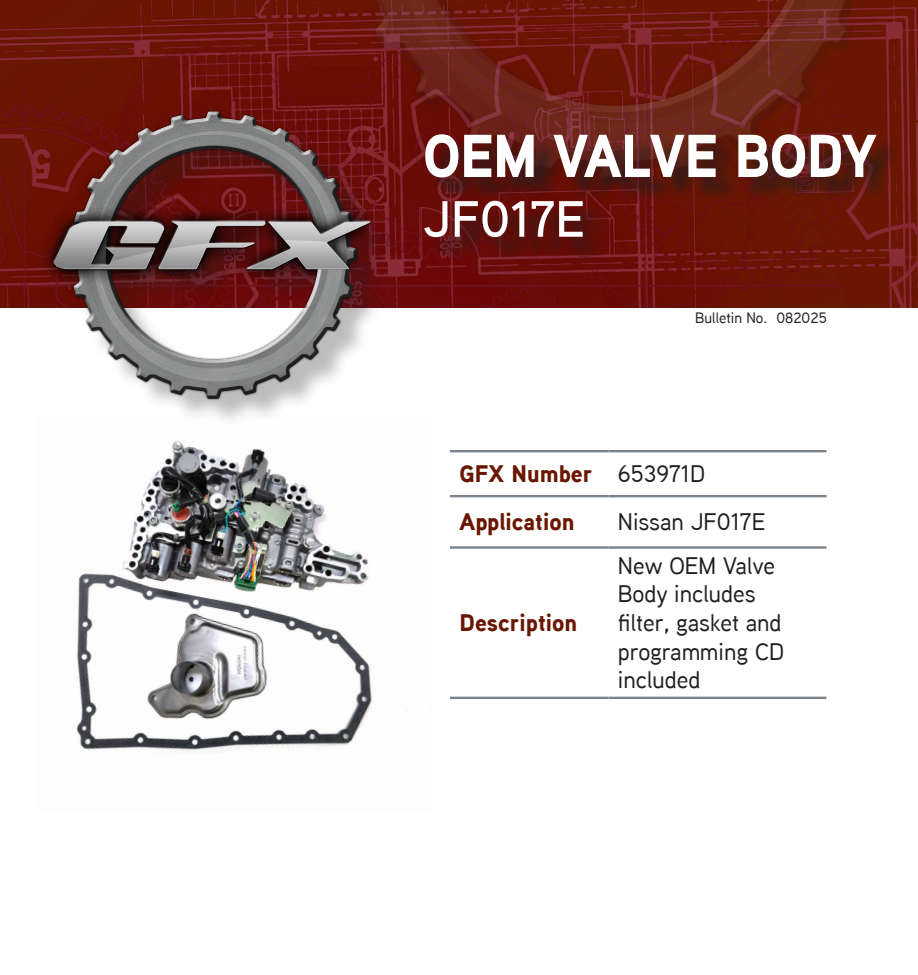
<style>
.page{position:relative;width:918px;height:975px;background:#fff}
.page>*{position:absolute;margin:0;border:0;box-sizing:border-box;transform-origin:0 0}
.t1{font:900 60.45px "Aaux Next";letter-spacing:-.01em;color:#fff;scale:.94 1}
.t2{font:600 51px "Aaux Next";color:#fff}
.t3{font:500 23.85px/28.7px "Aaux Next";color:#231f20}
.t4{font:900 23.85px "Aaux Next";color:#691701}
.t5{font:500 15px "Aaux Next";color:#231f20}
</style>
<div class="page">
<img style="left:0;top:0;width:918px;height:307px">
<img style="left:76px;top:440px;width:297px;height:312px">
<div style="left:428px;top:137px;width:472px;height:125px;background:#231f20;opacity:.75"></div>
<hr style="left:450px;top:450px;width:158px;height:2px;background:#7a838c">
<hr style="left:608px;top:450px;width:218px;height:2px;background:#7a838c">
<hr style="left:450px;top:495px;width:158px;height:2px;background:#7a838c">
<hr style="left:608px;top:495px;width:218px;height:2px;background:#7a838c">
<hr style="left:450px;top:546px;width:158px;height:3px;background:#7a838c">
<hr style="left:608px;top:546px;width:218px;height:3px;background:#7a838c">
<hr style="left:450px;top:697px;width:158px;height:2px;background:#7a838c">
<hr style="left:608px;top:697px;width:218px;height:2px;background:#7a838c">
<div style="left:49px;top:116px;width:352px;height:312px;background:#231f20;opacity:.3"></div>
<img style="left:40px;top:110px;width:356px;height:290px">
<p class="t1" style="left:423px;top:113px;width:485px">OEM VALVE BODY</p>
<p class="t2" style="left:423px;top:184px;width:164px">JF017E</p>
<p class="t5" style="left:695px;top:307px;width:74px">Bulletin No.</p>
<p class="t5" style="left:777px;top:307px;width:52px">082025</p>
<p class="t4" style="left:460px;top:457px;width:134px">GFX Number</p>
<p class="t3" style="left:618px;top:459px;width:89px">653971D</p>
<p class="t4" style="left:460px;top:505px;width:116px">Application</p>
<p class="t3" style="left:618px;top:507px;width:149px">Nissan JF017E</p>
<p class="t4" style="left:460px;top:606px;width:119px">Description</p>
<p class="t3" style="left:618px;top:550px;width:168px">New OEM Valve<br>Body includes filter, gasket and programming CD included</p>
</div>
